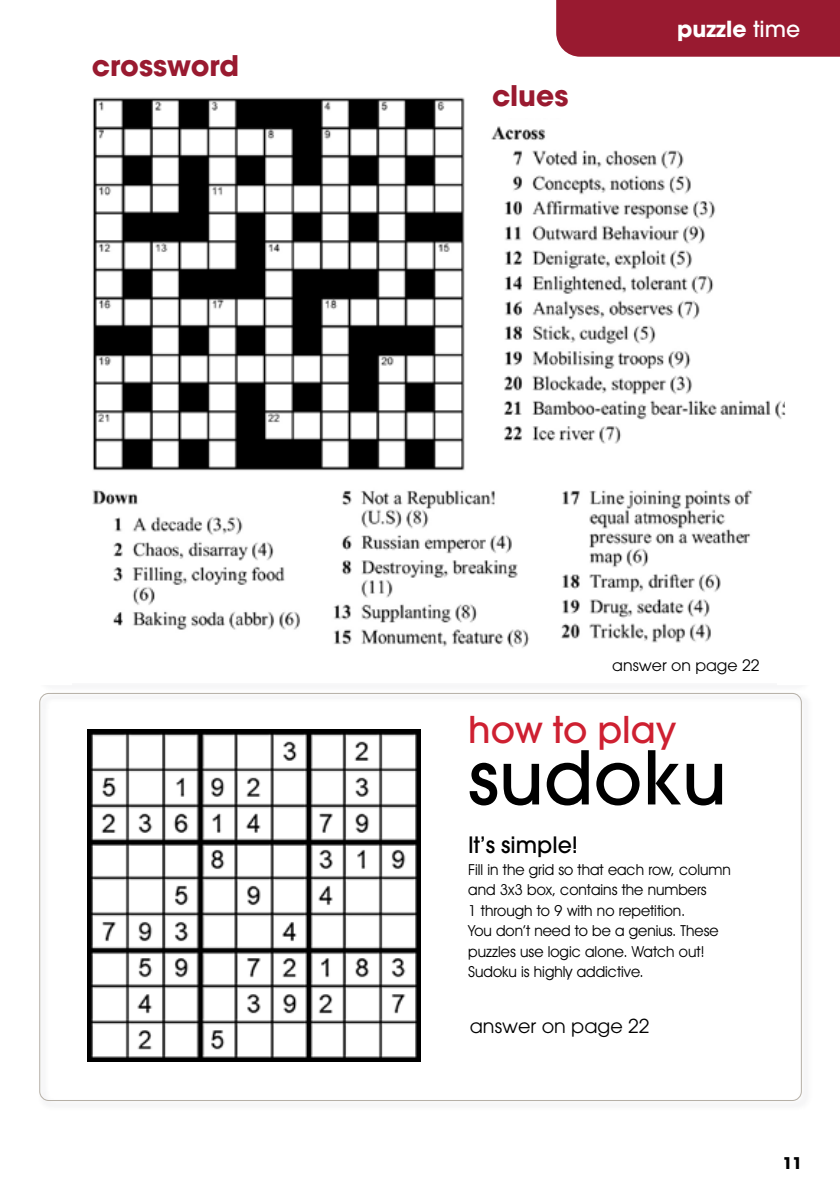
<style>
.page{position:relative;width:840px;height:1191px;background:#fff}
.page>*{position:absolute;margin:0;border:0;box-sizing:border-box;transform-origin:0 0}
.t1{font:500 73.4px "Avant Garde";color:#000}
.t2{font:500 36.6px "Avant Garde";color:#ce2031}
.t3{font:700 28.2px "ITC Avant Garde Pro";color:#991a30}
.t4{font:500 22.4px "Avant Garde";color:#000}
.t5{font:700 22px "ITC Avant Garde Pro";color:#fff}
.t6{font:19.2px "ITC Avant Garde Pro";color:#000}
.t7{font:700 16px "ITC Avant Garde Pro";color:#000}
.t8{font:15.8px "ITC Avant Garde Pro";color:#000}
.t9{font:15.2px/20.4px "Avant Garde IT Cby BT";color:#000}
.s1{font-weight:500}
</style>
<div class="page">
<img style="left:92px;top:97px;width:694px;height:551px">
<div style="left:492px;top:73px;width:179px;height:45px;background:#fff"></div>
<div style="left:556px;top:0;width:283px;height:57px;background:#991a30"></div>
<hr style="left:0;top:1144px;width:1px;height:47px;background:#172969">
<svg style="left:39px;top:693px;width:762px;height:408px"></svg>
<div style="left:68px;top:714px;width:370px;height:376px;background:#fff"></div>
<img style="left:87px;top:729px;width:333px;height:332px">
<h3 class="t3" style="left:92px;top:47px;width:149px">crossword</h3>
<h3 class="t3" style="left:492px;top:76px;width:78px">clues</h3>
<h3 class="t5" style="left:676px;top:14px;width:124px">puzzle <span class="s1">time</span></h3>
<p class="t8" style="left:612px;top:655px;width:149px">answer on page 22</p>
<h2 class="t2" style="left:468px;top:707px;width:210px">how to play</h2>
<h1 class="t1" style="left:468px;top:732px;width:260px">sudoku</h1>
<h3 class="t4" style="left:468px;top:831px;width:111px">It’s simple!</h3>
<p class="t9" style="left:468px;top:859px;width:264px">Fill in the grid so that each row, column and 3x3 box, contains the numbers<br>1 through to 9 with no repetition.<br>You don’t need to be a genius. These puzzles use logic alone. Watch out!<br>Sudoku is highly addictive.</p>
<p class="t6" style="left:469px;top:1014px;width:181px">answer on page 22</p>
<p class="t7" style="left:782px;top:1152px;width:21px">11</p>
</div>
